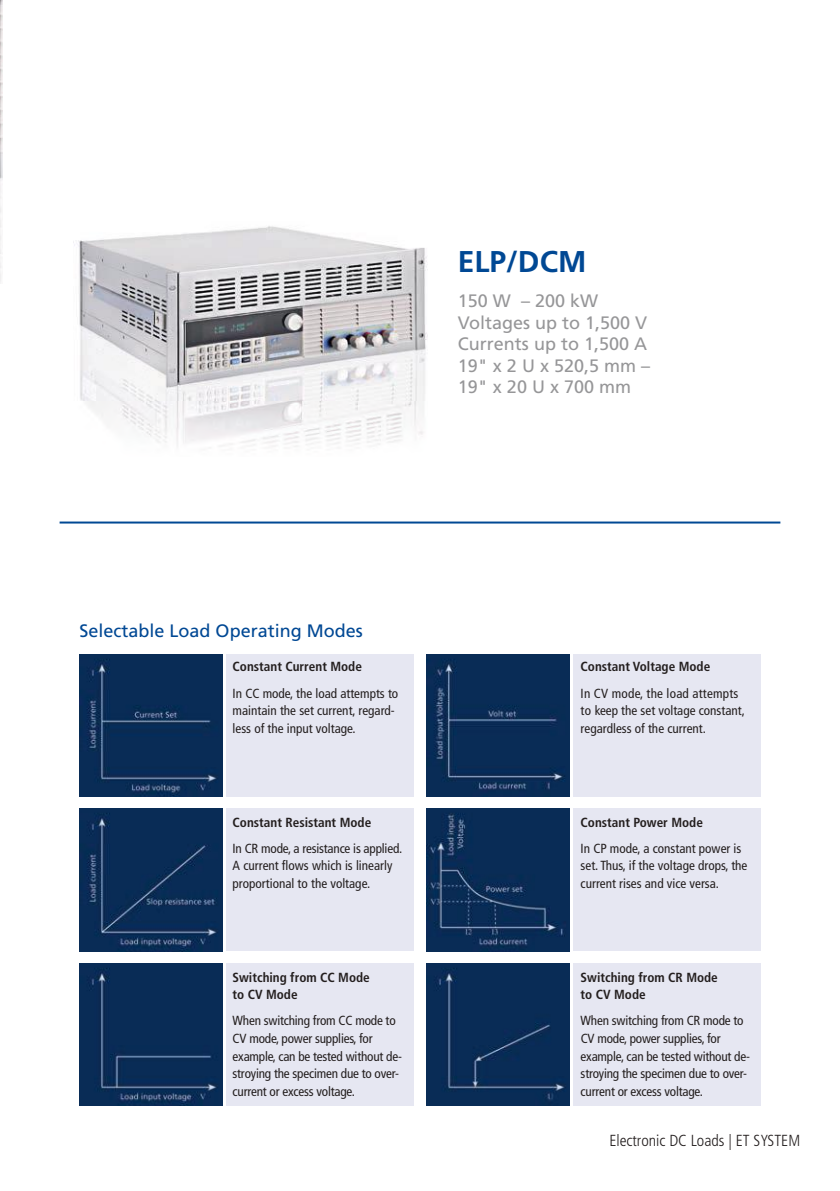
<style>
.page{position:relative;width:840px;height:1191px;background:#fff}
.page>*{position:absolute;margin:0;border:0;box-sizing:border-box;transform-origin:0 0}
.t1{font:700 30px "Frutiger";color:#004894}
.t2{font:18px/21.6px "Frutiger";color:#969698}
.t3{font:18px "Frutiger";color:#004894}
.t4{font:300 condensed 16px "Frutiger";color:#241f1f}
.t5{font:condensed 13.2px/17.6px "Frutiger";letter-spacing:-.015em;color:#241f1f}
.t6{font:700 condensed 13.2px/17.6px "Frutiger";color:#241f1f}
</style>
<div class="page">
<img style="left:73px;top:226px;width:354px;height:175px">
<img style="left:87px;top:401px;width:337px;height:46px">
<img style="left:0;top:0;width:3px;height:283px">
<hr style="left:60px;top:521px;width:720px;height:2px;background:#004894">
<div style="left:226px;top:654px;width:187px;height:142px;background:#e6e7f2"></div>
<div style="left:573px;top:654px;width:187px;height:142px;background:#e6e7f2"></div>
<div style="left:226px;top:808px;width:187px;height:143px;background:#e6e7f2"></div>
<div style="left:573px;top:808px;width:187px;height:143px;background:#e6e7f2"></div>
<div style="left:226px;top:963px;width:187px;height:142px;background:#e6e7f2"></div>
<div style="left:573px;top:963px;width:187px;height:142px;background:#e6e7f2"></div>
<img style="left:79px;top:654px;width:143px;height:142px">
<img style="left:426px;top:654px;width:143px;height:142px">
<img style="left:79px;top:808px;width:143px;height:143px">
<img style="left:426px;top:808px;width:143px;height:143px">
<img style="left:79px;top:963px;width:143px;height:142px">
<img style="left:426px;top:963px;width:143px;height:142px">
<h1 class="t1" style="left:457px;top:249px;width:130px">ELP/DCM</h1>
<h2 class="t2" style="left:457px;top:291px;width:194px">150 W – 200 kW<br>Voltages up to 1,500 V<br>Currents up to 1,500 A<br>19" x 2 U x 520,5 mm –<br>19" x 20 U x 700 mm</h2>
<h2 class="t3" style="left:79px;top:624px;width:285px">Selectable Load Operating Modes</h2>
<p class="t6" style="left:232px;top:659px;width:131px">Constant Current Mode</p>
<p class="t5" style="left:232px;top:685px;width:167px">In CC mode, the load attempts to maintain the set current, regard&shy;less of the input voltage.</p>
<p class="t6" style="left:232px;top:814px;width:140px">Constant Resistant Mode</p>
<p class="t5" style="left:232px;top:840px;width:171px">In CR mode, a resistance is applied.<br>A current flows which is linearly proportional to the voltage.</p>
<p class="t6" style="left:232px;top:969px;width:139px">Switching from CC Mode to CV Mode</p>
<p class="t5" style="left:232px;top:1013px;width:171px">When switching from CC mode to<br>CV mode, power supplies, for example, can be tested without de&shy;stroying the specimen due to over&shy;current or excess voltage.</p>
<p class="t6" style="left:580px;top:659px;width:131px">Constant Voltage Mode</p>
<p class="t5" style="left:580px;top:685px;width:166px">In CV mode, the load attempts to keep the set voltage constant, regardless of the current.</p>
<p class="t6" style="left:580px;top:814px;width:124px">Constant Power Mode</p>
<p class="t5" style="left:580px;top:840px;width:168px">In CP mode, a constant power is set. Thus, if the voltage drops, the current rises and vice versa.</p>
<p class="t6" style="left:580px;top:969px;width:139px">Switching from CR Mode to CV Mode</p>
<p class="t5" style="left:580px;top:1013px;width:171px">When switching from CR mode to<br>CV mode, power supplies, for example, can be tested without de&shy;stroying the specimen due to over&shy;current or excess voltage.</p>
<p class="t4" style="left:609px;top:1134px;width:192px">Electronic DC Loads | ET SYSTEM</p>
</div>
